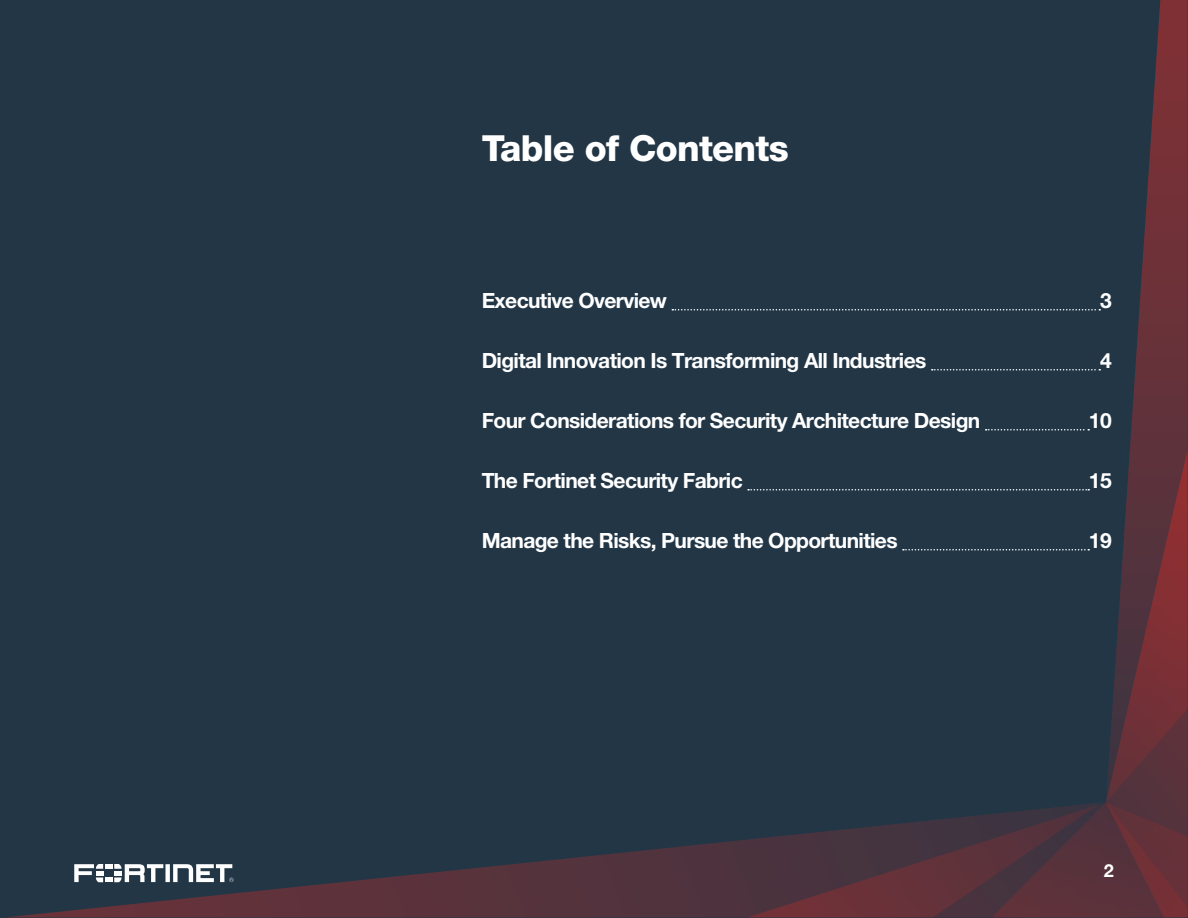
<style>
.page{position:relative;width:1188px;height:918px;background:#fff}
.page>*{position:absolute;margin:0;border:0;box-sizing:border-box;transform-origin:0 0}
.t1{font:800 36px "Helvetica Neue LT Pro";letter-spacing:-.02em;color:#fff}
.t2{font:700 21px "Helvetica Neue LT Pro";letter-spacing:-.03em;color:#fff}
.t3{font:700 18px "Helvetica Neue LT Pro";color:#fff}
</style>
<div class="page">
<div style="left:0;top:1px;width:1188px;height:917px;background:#223646"></div>
<svg style="left:5px;top:839px;width:742px;height:79px"></svg>
<svg style="left:1106px;top:0;width:82px;height:450px"></svg>
<svg style="left:74px;top:864px;width:159px;height:18px"></svg>
<svg style="left:672px;top:309px;width:428px;height:2px"></svg>
<svg style="left:932px;top:369px;width:168px;height:2px"></svg>
<svg style="left:986px;top:429px;width:103px;height:2px"></svg>
<svg style="left:748px;top:450px;width:440px;height:468px"></svg>
<h1 class="t1" style="left:482px;top:126px;width:309px">Table of Contents</h1>
<p class="t2" style="left:482px;top:287px;width:187px">Executive Overview</p>
<p class="t2" style="left:1100px;top:287px;width:13px">3</p>
<p class="t2" style="left:482px;top:347px;width:446px">Digital Innovation Is Transforming All Industries</p>
<p class="t2" style="left:1100px;top:347px;width:13px">4</p>
<p class="t2" style="left:482px;top:407px;width:500px">Four Considerations for Security Architecture Design</p>
<p class="t2" style="left:1089px;top:407px;width:24px">10</p>
<p class="t2" style="left:482px;top:467px;width:263px">The Fortinet Security Fabric</p>
<p class="t2" style="left:1089px;top:467px;width:24px">15</p>
<p class="t2" style="left:482px;top:527px;width:417px">Manage the Risks, Pursue the Opportunities</p>
<p class="t2" style="left:1089px;top:527px;width:24px">19</p>
<p class="t3" style="left:1104px;top:859px;width:12px">2</p>
</div>
